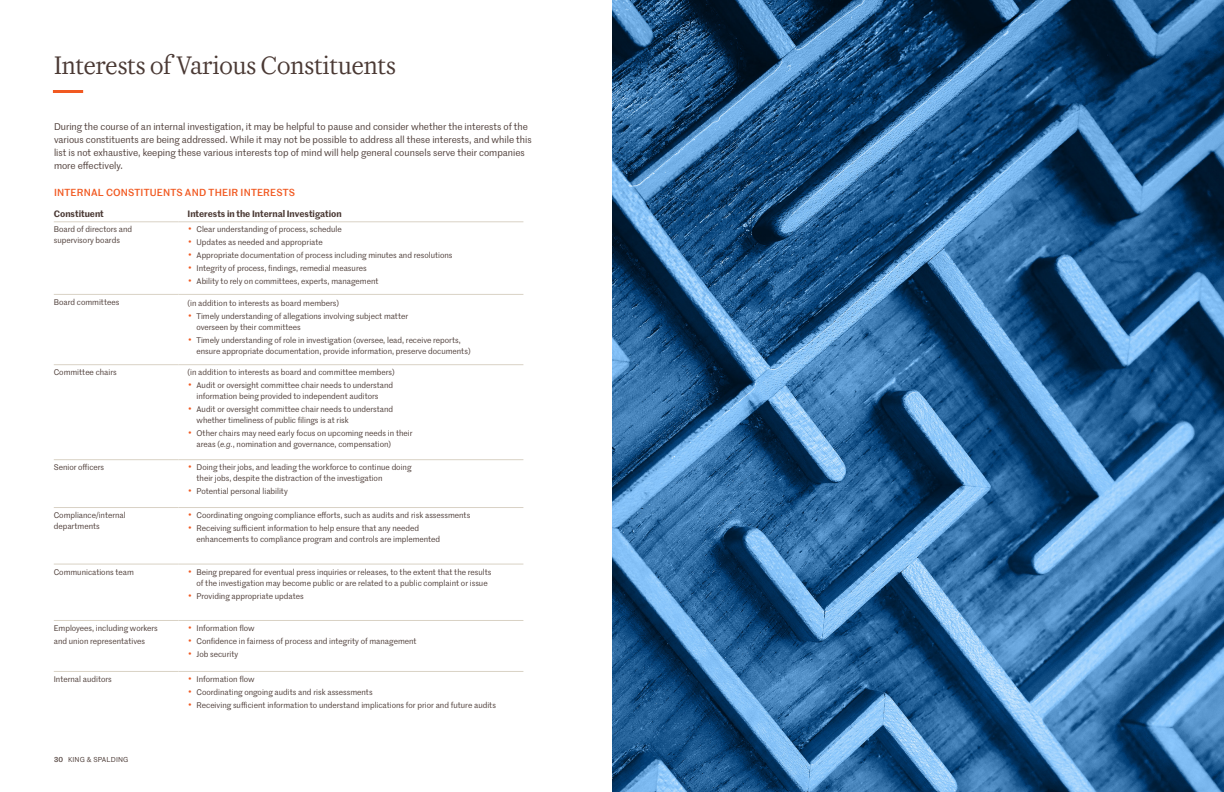
<style>
.page{position:relative;width:1224px;height:792px;background:#fff}
.page>*{position:absolute;margin:0;border:0;box-sizing:border-box;transform-origin:0 0}
.Heading_1{font:28px "Caponi Display";letter-spacing:-.005em;color:#4a3934}
.Heading_2__space{font:500 10px "Marr Sans";letter-spacing:.02em;color:#f15921}
.Body_Copy{font:9.5px/13px "Marr Sans";color:#4a3934}
.Body_Copy-2{font:600 9px "Marr Sans";color:#4a3934}
.Body_Copy-3{font:8px/11px "Marr Sans";color:#4a3934}
.Bullets_1{font:8px "Marr Sans";color:#4a3934}
.Heading_2{font:7px "Marr Sans";letter-spacing:.02em;color:#4a3934}
.s1{font-style:italic}
.s2{font-weight:500}
</style>
<div class="page">
<hr style="left:53px;top:90px;width:30px;height:3px;background:#f15921">
<hr style="left:54px;top:222px;width:125px;height:1px;background:#d9d2c5">
<hr style="left:179px;top:222px;width:344px;height:1px;background:#d9d2c5">
<hr style="left:54px;top:564px;width:125px;height:1px;background:#d9d2c5">
<hr style="left:179px;top:564px;width:344px;height:1px;background:#d9d2c5">
<hr style="left:54px;top:620px;width:125px;height:1px;background:#d9d2c5">
<hr style="left:179px;top:620px;width:344px;height:1px;background:#d9d2c5">
<hr style="left:54px;top:294px;width:125px;height:1px;background:#d9d2c5">
<hr style="left:179px;top:294px;width:344px;height:1px;background:#d9d2c5">
<hr style="left:54px;top:364px;width:125px;height:1px;background:#d9d2c5">
<hr style="left:179px;top:364px;width:344px;height:1px;background:#d9d2c5">
<hr style="left:54px;top:671px;width:125px;height:1px;background:#d9d2c5">
<hr style="left:179px;top:671px;width:344px;height:1px;background:#d9d2c5">
<hr style="left:54px;top:459px;width:125px;height:1px;background:#d9d2c5">
<hr style="left:179px;top:459px;width:344px;height:1px;background:#d9d2c5">
<hr style="left:54px;top:507px;width:125px;height:1px;background:#d9d2c5">
<hr style="left:179px;top:507px;width:344px;height:1px;background:#d9d2c5">
<img style="left:612px;top:0;width:612px;height:792px">
<p class="Heading_1" style="left:54px;top:47px;width:343px">Interests of Various Constituents</p>
<p class="Body_Copy" style="left:54px;top:119px;width:479px">During the course of an internal investigation, it may be helpful to pause and consider whether the interests of the various constituents are being addressed. While it may not be possible to address all these interests, and while this list is not exhaustive, keeping these various interests top of mind will help general counsels serve their companies more effectively.</p>
<p class="Heading_2__space" style="left:54px;top:185px;width:242px">INTERNAL CONSTITUENTS AND THEIR INTERESTS</p>
<p class="Body_Copy-2" style="left:54px;top:207px;width:52px">Constituent</p>
<p class="Body_Copy-2" style="left:188px;top:207px;width:156px">Interests in the Internal Investigation</p>
<p class="Body_Copy-3" style="left:54px;top:224px;width:80px">Board of directors and supervisory boards</p>
<p class="Body_Copy-3" style="left:197px;top:224px;width:147px">Clear understanding of process, schedule</p>
<p class="Body_Copy-3" style="left:197px;top:237px;width:128px">Updates as needed and appropriate</p>
<p class="Body_Copy-3" style="left:197px;top:250px;width:257px">Appropriate documentation of process including minutes and resolutions</p>
<p class="Body_Copy-3" style="left:197px;top:263px;width:172px">Integrity of process, findings, remedial measures</p>
<p class="Body_Copy-3" style="left:197px;top:276px;width:184px">Ability to rely on committees, experts, management</p>
<p class="Body_Copy-3" style="left:54px;top:296px;width:67px">Board committees</p>
<p class="Body_Copy-3" style="left:188px;top:298px;width:153px">(in addition to interests as board members)</p>
<p class="Body_Copy-3" style="left:197px;top:311px;width:213px">Timely understanding of allegations involving subject matter overseen by their committees</p>
<p class="Body_Copy-3" style="left:197px;top:335px;width:276px">Timely understanding of role in investigation (oversee, lead, receive reports, ensure appropriate documentation, provide information, preserve documents)</p>
<p class="Body_Copy-3" style="left:54px;top:367px;width:65px">Committee chairs</p>
<p class="Bullets_1" style="left:188px;top:367px;width:209px">(in addition to interests as board and committee members)</p>
<p class="Body_Copy-3" style="left:197px;top:380px;width:198px">Audit or oversight committee chair needs to understand information being provided to independent auditors</p>
<p class="Body_Copy-3" style="left:197px;top:404px;width:198px">Audit or oversight committee chair needs to understand whether timeliness of public filings is at risk</p>
<p class="Body_Copy-3" style="left:197px;top:428px;width:217px">Other chairs may need early focus on upcoming needs in their areas (<span class="s1">e.g.</span>, nomination and governance, compensation)</p>
<p class="Body_Copy-3" style="left:54px;top:462px;width:52px">Senior officers</p>
<p class="Body_Copy-3" style="left:197px;top:462px;width:216px">Doing their jobs, and leading the workforce to continue doing their jobs, despite the distraction of the investigation</p>
<p class="Body_Copy-3" style="left:197px;top:486px;width:93px">Potential personal liability</p>
<p class="Body_Copy-3" style="left:54px;top:510px;width:73px">Compliance/internal departments</p>
<p class="Body_Copy-3" style="left:197px;top:510px;width:275px">Coordinating ongoing compliance efforts, such as audits and risk assessments</p>
<p class="Body_Copy-3" style="left:197px;top:523px;width:245px">Receiving sufficient information to help ensure that any needed enhancements to compliance program and controls are implemented</p>
<p class="Body_Copy-3" style="left:54px;top:566px;width:82px">Communications team</p>
<p class="Body_Copy-3" style="left:197px;top:566px;width:296px">Being prepared for eventual press inquiries or releases, to the extent that the results of the investigation may become public or are related to a public complaint or issue</p>
<p class="Body_Copy-3" style="left:197px;top:590px;width:109px">Providing appropriate updates</p>
<p class="Body_Copy-3" style="left:54px;top:621px;width:106px;line-height:13px">Employees, including workers and union representatives</p>
<p class="Body_Copy-3" style="left:197px;top:622px;width:60px">Information flow</p>
<p class="Body_Copy-3" style="left:197px;top:635px;width:222px">Confidence in fairness of process and integrity of management</p>
<p class="Body_Copy-3" style="left:197px;top:648px;width:43px">Job security</p>
<p class="Body_Copy-3" style="left:54px;top:673px;width:60px">Internal auditors</p>
<p class="Body_Copy-3" style="left:197px;top:673px;width:60px">Information flow</p>
<p class="Body_Copy-3" style="left:197px;top:686px;width:178px">Coordinating ongoing audits and risk assessments</p>
<p class="Body_Copy-3" style="left:197px;top:699px;width:301px">Receiving sufficient information to understand implications for prior and future audits</p>
<p class="Heading_2" style="left:54px;top:755px;width:76px"><span class="s2">30</span> KING &amp; SPALDING</p>
</div>
